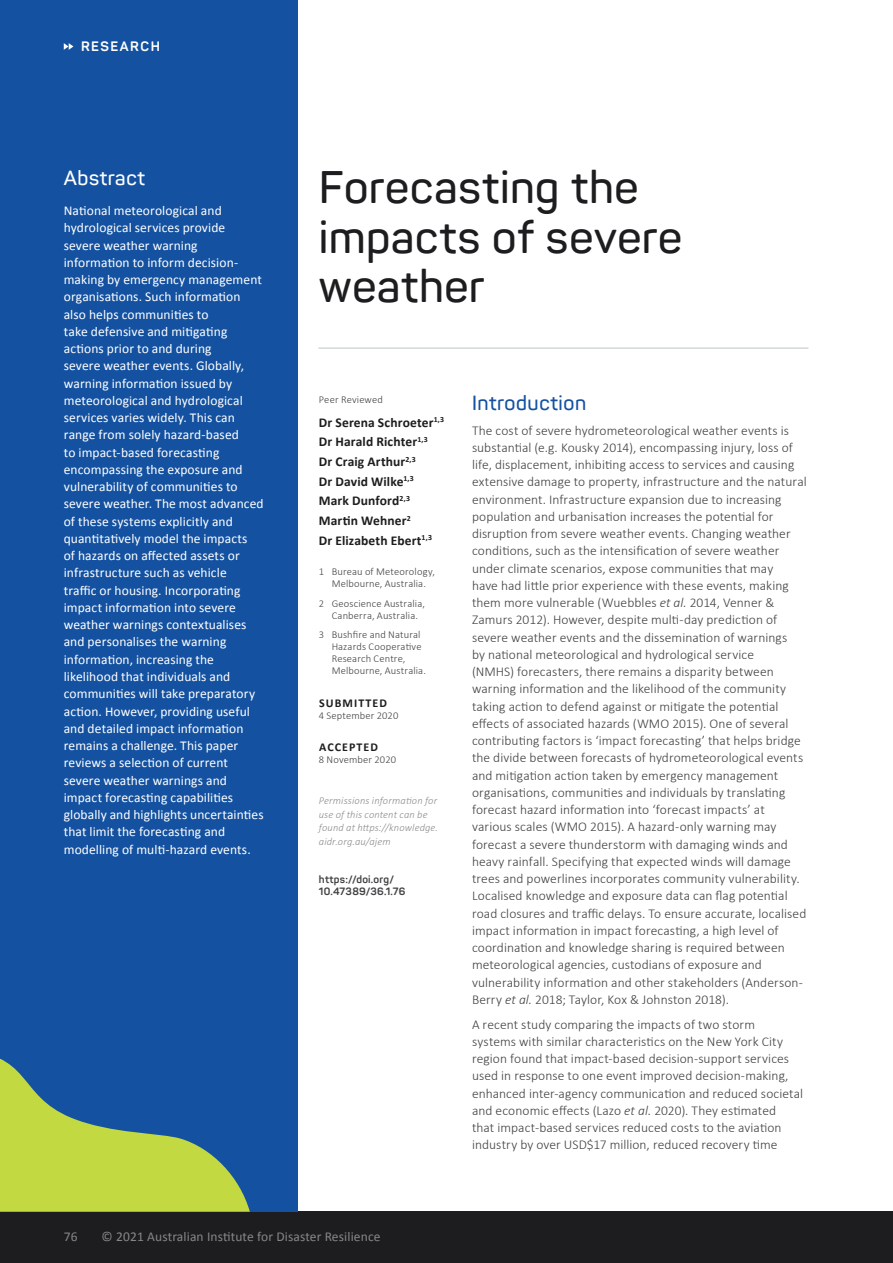
<style>
.page{position:relative;width:893px;height:1263px;background:#fff}
.page>*{position:absolute;margin:0;border:0;box-sizing:border-box;transform-origin:0 0}
.t1{font:600 45px/49.5px "Panton";letter-spacing:.015em;color:#1d1d1f}
.t2{font:600 20.25px "Panton";letter-spacing:.03em;color:#1452a1}
.t3{font:600 20.25px "Panton";letter-spacing:.03em;color:#fff}
.t4{font:300 13.5px/17.2px "Calibri";letter-spacing:.005em;color:#414042}
.t5{font:13.5px/17.2px "Calibri";letter-spacing:.005em;color:#fff}
.t6{font:700 13.5px/19.6px "Calibri";letter-spacing:.01em;color:#1d1d1f}
.t7{font:13.5px "Calibri";letter-spacing:.01em;color:#868788}
.t8{font:700 13.5px "Panton";letter-spacing:.11em;color:#fff}
.t9{font:700 12px "Calibri";letter-spacing:.09em;color:#1d1d1f}
.t10{font:300 10.5px/12px "Calibri";letter-spacing:.015em;color:#414042;text-align:center}
.t11{font:italic 300 10.5px/13.5px "Calibri";letter-spacing:.01em;color:#8a8c8e}
.t12{font:700 10.5px/12px "Panton";letter-spacing:.025em;color:#414042}
.s1{font-style:italic;color:#404040}
</style>
<div class="page">
<div style="left:0;top:0;width:298px;height:81px;background:#1452a1"></div>
<svg style="left:64px;top:43px;width:9px;height:7px"></svg>
<div style="left:0;top:1212px;width:893px;height:51px;background:#1d1d1f"></div>
<div style="left:0;top:64px;width:298px;height:1148px;background:#1452a1"></div>
<svg style="left:0;top:1058px;width:250px;height:154px;fill:#c3d941"></svg>
<hr style="left:319px;top:347px;width:489px;height:2px;background:#d2d8d6">
<p class="t8" style="left:81px;top:38px;width:80px">RESEARCH</p>
<h2 class="t3" style="left:64px;top:165px;width:83px">Abstract</h2>
<p class="t5" style="left:64px;top:202px;width:201px">National meteorological and hydrological services provide severe weather warning information to inform decision&shy;making by emergency management organisations. Such information also helps communities to<br>take defensive and mitigating actions prior to and during<br>severe weather events. Globally, warning information issued by meteorological and hydrological services varies widely. This can range from solely hazard-based<br>to impact-based forecasting encompassing the exposure and vulnerability of communities to severe weather. The most advanced of these systems explicitly and quantitatively model the impacts<br>of hazards on affected assets or infrastructure such as vehicle<br>traffic or housing. Incorporating impact information into severe weather warnings contextualises and personalises the warning information, increasing the likelihood that individuals and communities will take preparatory action. However, providing useful and detailed impact information remains a challenge. This paper reviews a selection of current severe weather warnings and impact forecasting capabilities globally and highlights uncertainties that limit the forecasting and modelling of multi-hazard events.</p>
<h1 class="t1" style="left:319px;top:163px;width:365px">Forecasting the impacts of severe weather</h1>
<p class="t10" style="left:319px;top:393px;width:65px">Peer Reviewed</p>
<p class="t6" style="left:319px;top:412px;width:127px">Dr Serena Schroeter<sup>1,3<br></sup>Dr Harald Richter<sup>1,3<br></sup>Dr Craig Arthur<sup>2,3<br></sup>Dr David Wilke<sup>1,3<br></sup>Mark Dunford<sup>2,3<br></sup>Martin Wehner<sup>2<br></sup>Dr Elizabeth Ebert<sup>1,3</sup></p>
<p class="t10" style="left:319px;top:566px;width:118px">1 Bureau of Meteorology,<br>Melbourne, Australia.</p>
<p class="t10" style="left:319px;top:597px;width:108px">2 Geoscience Australia,<br>Canberra, Australia.</p>
<p class="t10" style="left:332px;top:628px;width:96px;text-align:left;text-indent:-13px">3 Bushfire and Natural<br>Hazards Cooperative<br>Research Centre,<br>Melbourne, Australia.</p>
<p class="t9" style="left:319px;top:694px;width:69px">SUBMITTED</p>
<p class="t10" style="left:319px;top:709px;width:81px">4 September 2020</p>
<p class="t9" style="left:319px;top:738px;width:60px">ACCEPTED</p>
<p class="t10" style="left:319px;top:753px;width:79px">8 November 2020</p>
<p class="t11" style="left:319px;top:794px;width:121px">Permissions information for use of this content can be found at https://knowledge. aidr.org.au/ajem</p>
<p class="t12" style="left:319px;top:873px;width:88px">https://doi.org/<br>10.47389/36.1.76</p>
<h2 class="t2" style="left:472px;top:390px;width:116px">Introduction</h2>
<p class="t4" style="left:472px;top:421px;width:336px">The cost of severe hydrometeorological weather events is substantial (e.g. Kousky 2014), encompassing injury, loss of life, displacement, inhibiting access to services and causing extensive damage to property, infrastructure and the natural environment. Infrastructure expansion due to increasing population and urbanisation increases the potential for disruption from severe weather events. Changing weather conditions, such as the intensification of severe weather under climate scenarios, expose communities that may<br>have had little prior experience with these events, making them more vulnerable (Wuebbles <span class="s1">et al.</span> 2014, Venner &amp; Zamurs 2012). However, despite multi-day prediction of severe weather events and the dissemination of warnings<br>by national meteorological and hydrological service<br>(NMHS) forecasters, there remains a disparity between warning information and the likelihood of the community taking action to defend against or mitigate the potential effects of associated hazards (WMO 2015). One of several contributing factors is ‘impact forecasting’ that helps bridge the divide between forecasts of hydrometeorological events and mitigation action taken by emergency management organisations, communities and individuals by translating forecast hazard information into ‘forecast impacts’ at various scales (WMO 2015). A hazard-only warning may forecast a severe thunderstorm with damaging winds and heavy rainfall. Specifying that expected winds will damage trees and powerlines incorporates community vulnerability.<br>Localised knowledge and exposure data can flag potential road closures and traffic delays. To ensure accurate, localised impact information in impact forecasting, a high level of coordination and knowledge sharing is required between meteorological agencies, custodians of exposure and vulnerability information and other stakeholders (Anderson-Berry <span class="s1">et al.</span> 2018; Taylor, Kox &amp; Johnston 2018).</p>
<p class="t4" style="left:472px;top:1015px;width:333px">A recent study comparing the impacts of two storm<br>systems with similar characteristics on the New York City region found that impact-based decision-support services used in response to one event improved decision-making, enhanced inter-agency communication and reduced societal and economic effects (Lazo <span class="s1">et al.</span> 2020). They estimated<br>that impact-based services reduced costs to the aviation industry by over USD$17 million, reduced recovery time</p>
<p class="t7" style="left:64px;top:1227px;width:15px">76</p>
<p class="t7" style="left:102px;top:1227px;width:280px">© 2021 Australian Institute for Disaster Resilience</p>
</div>
